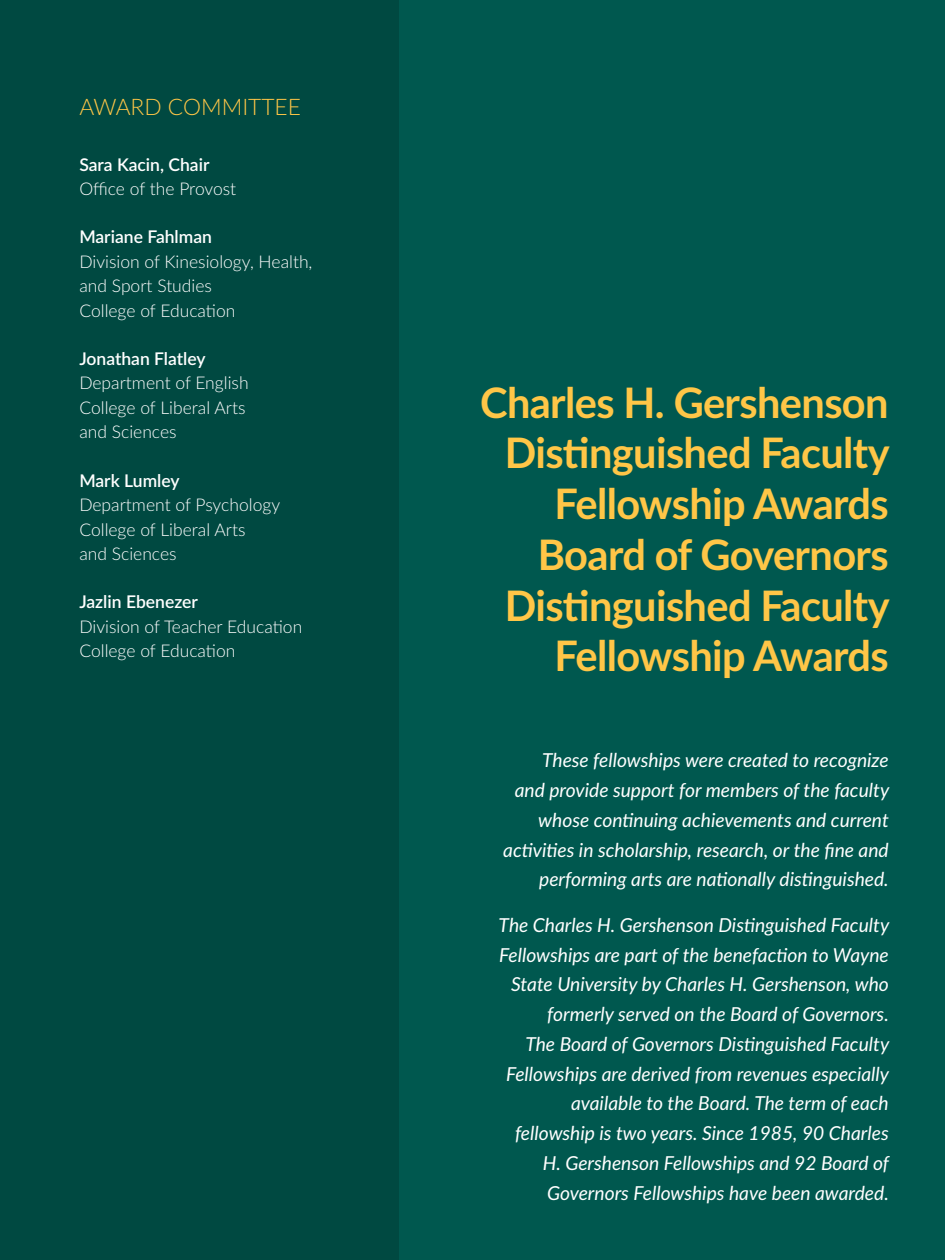
<style>
.page{position:relative;width:945px;height:1260px;background:#00584f}
.page>*{position:absolute;margin:0;border:0;box-sizing:border-box;transform-origin:0 0}
.t1{font:700 42px/50.8px "Lato";letter-spacing:-.015em;color:#ffc647;text-align:right}
.t2{font:300 22.75px "Lato";color:#ffc647}
.t3{font:italic 19.25px/29.8px "Lato";color:#fff;text-align:right}
.t4{font:300 17.5px/24.5px "Lato";color:#fff}
.s1{font-weight:600}
</style>
<div class="page">
<div style="left:0;top:0;width:398px;height:1260px;background:#004941"></div>
<p class="t2" style="left:79px;top:91px;width:223px">AWARD COMMITTEE</p>
<p class="t4" style="left:79px;top:151px;width:158px"><span class="s1">Sara Kacin, Chair<br></span>Office of the Provost</p>
<p class="t4" style="left:79px;top:224px;width:235px"><span class="s1">Mariane Fahlman<br></span>Division of Kinesiology, Health, and Sport Studies<br>College of Education</p>
<p class="t4" style="left:79px;top:346px;width:171px"><span class="s1">Jonathan Flatley<br></span>Department of English<br>College of Liberal Arts and Sciences</p>
<p class="t4" style="left:79px;top:467px;width:202px"><span class="s1">Mark Lumley<br></span>Department of Psychology<br>College of Liberal Arts<br>and Sciences</p>
<p class="t4" style="left:79px;top:589px;width:224px"><span class="s1">Jazlin Ebenezer<br></span>Division of Teacher Education<br>College of Education</p>
<p class="t1" style="left:480px;top:375px;width:411px">Charles H. Gershenson<br>Distinguished Faculty<br>Fellowship Awards</p>
<p class="t1" style="left:505px;top:527px;width:386px">Board of Governors<br>Distinguished Faculty<br>Fellowship Awards</p>
<p class="t3" style="left:503px;top:745px;width:387px">These fellowships were created to recognize<br>and provide support for members of the faculty whose continuing achievements and current activities in scholarship, research, or the fine and performing arts are nationally distinguished.</p>
<p class="t3" style="left:499px;top:909px;width:392px">The Charles H. Gershenson Distinguished Faculty Fellowships are part of the benefaction to Wayne State University by Charles H. Gershenson, who formerly served on the Board of Governors.<br>The Board of Governors Distinguished Faculty Fellowships are derived from revenues especially available to the Board. The term of each fellowship is two years. Since 1985, 90 Charles H. Gershenson Fellowships and 92 Board of Governors Fellowships have been awarded.</p>
</div>
